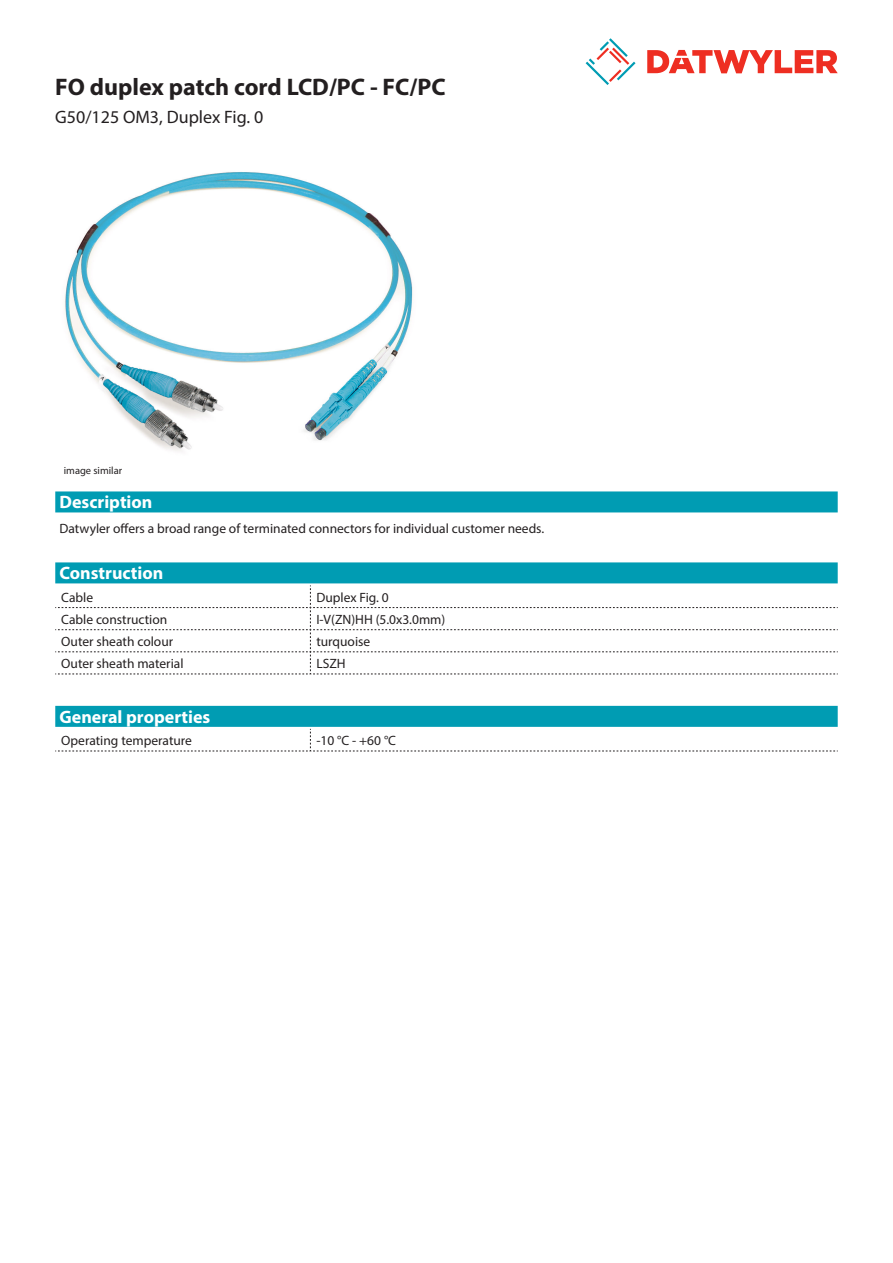
<style>
.page{position:relative;width:893px;height:1263px;background:#fff}
.page>*{position:absolute;margin:0;border:0;box-sizing:border-box;transform-origin:0 0}
.Product_Head{font:700 24px "Myriad Pro";color:#231f20}
.Standard_Head_Proper{font:700 18px "Myriad Pro";color:#fff}
.SubHead{font:18px "Myriad Pro";color:#231f20}
.myriad_light_propert{font:13.5px "Myriad Pro";color:#231f20}
.Standard_text{font:13.5px "Myriad Pro";color:#231f20}
.imagetext{font:10.5px "Myriad Pro";color:#231f20}
</style>
<div class="page">
<svg style="left:586px;top:38px;width:49px;height:47px"></svg>
<svg style="left:647px;top:50px;width:191px;height:23px"></svg>
<div style="left:55px;top:562px;width:783px;height:21px;background:#009cb3"></div>
<svg style="left:55px;top:585px;width:783px;height:90px"></svg>
<img style="left:64px;top:172px;width:349px;height:279px">
<div style="left:55px;top:491px;width:783px;height:21px;background:#009cb3"></div>
<div style="left:55px;top:706px;width:783px;height:21px;background:#009cb3"></div>
<svg style="left:55px;top:729px;width:783px;height:23px"></svg>
<p class="Product_Head" style="left:55px;top:71px;width:392px">FO duplex patch cord LCD/PC - FC/PC</p>
<p class="SubHead" style="left:55px;top:105px;width:210px">G50/125 OM3, Duplex Fig. 0</p>
<p class="imagetext" style="left:64px;top:464px;width:60px">image similar</p>
<p class="Standard_Head_Proper" style="left:60px;top:491px;width:94px">Description</p>
<p class="Standard_text" style="left:60px;top:520px;width:486px">Datwyler offers a broad range of terminated connectors for individual customer needs.</p>
<p class="Standard_Head_Proper" style="left:60px;top:562px;width:105px">Construction</p>
<p class="myriad_light_propert" style="left:61px;top:589px;width:33px">Cable</p>
<p class="myriad_light_propert" style="left:316px;top:589px;width:74px">Duplex Fig. 0</p>
<p class="myriad_light_propert" style="left:61px;top:611px;width:108px">Cable construction</p>
<p class="myriad_light_propert" style="left:316px;top:611px;width:130px">I-V(ZN)HH (5.0x3.0mm)</p>
<p class="myriad_light_propert" style="left:61px;top:633px;width:113px">Outer sheath colour</p>
<p class="myriad_light_propert" style="left:316px;top:633px;width:55px">turquoise</p>
<p class="myriad_light_propert" style="left:61px;top:655px;width:124px">Outer sheath material</p>
<p class="myriad_light_propert" style="left:316px;top:655px;width:31px">LSZH</p>
<p class="Standard_Head_Proper" style="left:60px;top:705px;width:152px">General properties</p>
<p class="myriad_light_propert" style="left:61px;top:732px;width:132px">Operating temperature</p>
<p class="myriad_light_propert" style="left:316px;top:732px;width:81px">-10 °C - +60 °C</p>
</div>
